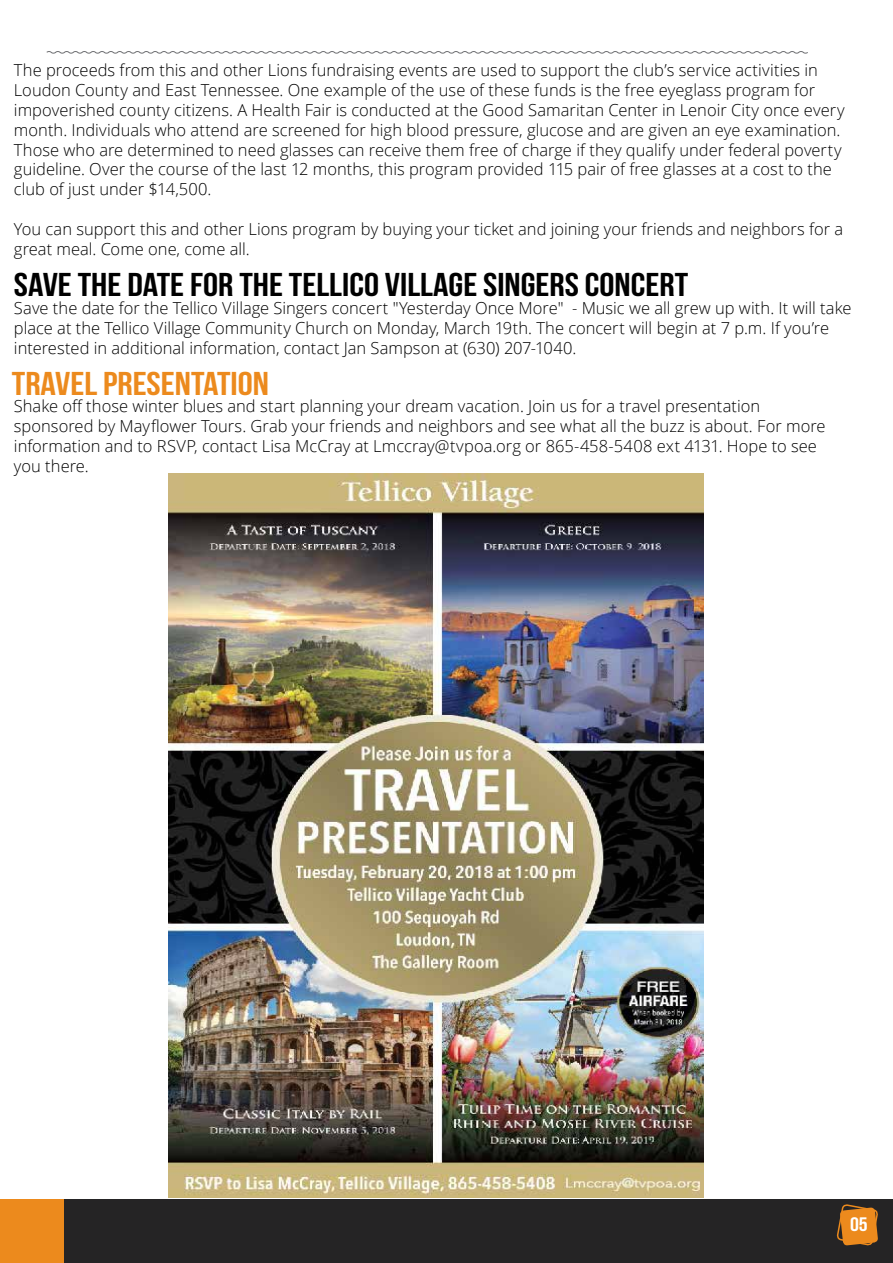
<style>
.page{position:relative;width:893px;height:1263px;background:#fff}
.page>*{position:absolute;margin:0;border:0;box-sizing:border-box;transform-origin:0 0}
.t1{font:700 33px "Bebas Neue";color:#000;scale:1.15 1}
.t2{font:700 33px "Bebas Neue";color:#ec8a1d;scale:1.15 1}
.t3{font:700 19.5px "Bebas Neue";color:#fff;scale:1.15 1}
.t4{font:300 16.5px/19.8px "Open Sans";color:#000}
</style>
<div class="page">
<div style="left:0;top:1199px;width:893px;height:64px;background:#252425"></div>
<div style="left:0;top:1199px;width:64px;height:64px;background:#ec8a1d"></div>
<svg style="left:836px;top:1204px;width:42px;height:42px"></svg>
<svg style="left:46px;top:51px;width:762px;height:3px"></svg>
<img style="left:168px;top:474px;width:535px;height:724px">
<p class="t4" style="left:14px;top:60px;width:832px">The proceeds from this and other Lions fundraising events are used to support the club’s service activities in Loudon County and East Tennessee. One example of the use of these funds is the free eyeglass program for impoverished county citizens. A Health Fair is conducted at the Good Samaritan Center in Lenoir City once every month. Individuals who attend are screened for high blood pressure, glucose and are given an eye examination.<br>Those who are determined to need glasses can receive them free of charge if they qualify under federal poverty guideline. Over the course of the last 12 months, this program provided 115 pair of free glasses at a cost to the club of just under $14,500.</p>
<p class="t4" style="left:14px;top:218px;width:831px">You can support this and other Lions program by buying your ticket and joining your friends and neighbors for a great meal. Come one, come all.</p>
<h1 class="t1" style="left:14px;top:266px;width:588px">SAVE THE DATE FOR THE TELLICO VILLAGE SINGERS CONCERT</h1>
<p class="t4" style="left:14px;top:298px;width:839px">Save the date for the Tellico Village Singers concert "Yesterday Once More" - Music we all grew up with. It will take place at the Tellico Village Community Church on Monday, March 19th. The concert will begin at 7 p.m. If you’re interested in additional information, contact Jan Sampson at (630) 207-1040.</p>
<h1 class="t2" style="left:12px;top:366px;width:225px">TRAVEL PRESENTATION</h1>
<p class="t4" style="left:14px;top:396px;width:813px">Shake off those winter blues and start planning your dream vacation. Join us for a travel presentation sponsored by Mayflower Tours. Grab your friends and neighbors and see what all the buzz is about. For more information and to RSVP, contact Lisa McCray at Lmccray@tvpoa.org or 865-458-5408 ext 4131. Hope to see you there.</p>
<p class="t3" style="left:850px;top:1213px;width:17px">05</p>
</div>
